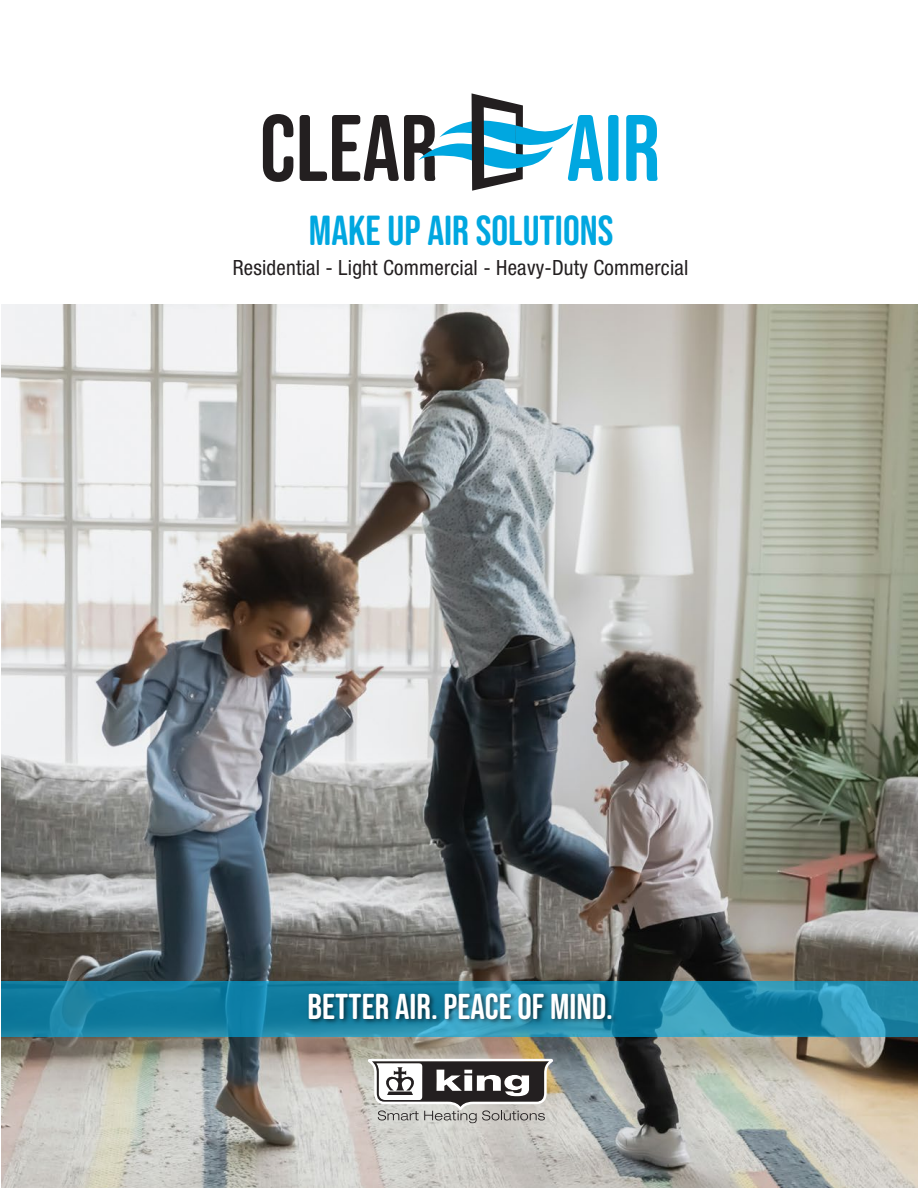
<style>
.page{position:relative;width:918px;height:1188px;background:#fff}
.page>*{position:absolute;margin:0;border:0;box-sizing:border-box;transform-origin:0 0}
.t1{font:94.2px "Bebas Neue Semi Rounded";color:#231f20}
.t2{font:94.2px "Bebas Neue Semi Rounded";color:#00a7e0}
.t3{font:42px "Bebas Neue Semi Rounded";color:#00a7e0}
.t4{font:36px "Bebas Neue Semi Rounded";color:#fff}
.t5{font:condensed 21px "Helvetica Neue LT Std";letter-spacing:.01em;color:#231f20}
</style>
<div class="page">
<img style="left:1px;top:304px;width:917px;height:884px">
<svg style="left:1px;top:981px;width:917px;height:3px;background:#1782a4"></svg>
<svg style="left:418px;top:93px;width:156px;height:98px"></svg>
<img style="left:1px;top:984px;width:917px;height:64px">
<svg style="left:368px;top:1059px;width:185px;height:64px"></svg>
<h1 class="t1" style="left:260px;top:95px;width:180px">CLEAR</h1>
<h1 class="t2" style="left:567px;top:95px;width:95px">AIR</h1>
<h2 class="t3" style="left:309px;top:207px;width:306px">MAKE UP AIR SOLUTIONS</h2>
<p class="t5" style="left:233px;top:255px;width:457px">Residential - Light Commercial - Heavy-Duty Commercial</p>
<h3 class="t4" style="left:308px;top:986px;width:307px">BETTER AIR. PEACE OF MIND.</h3>
</div>
